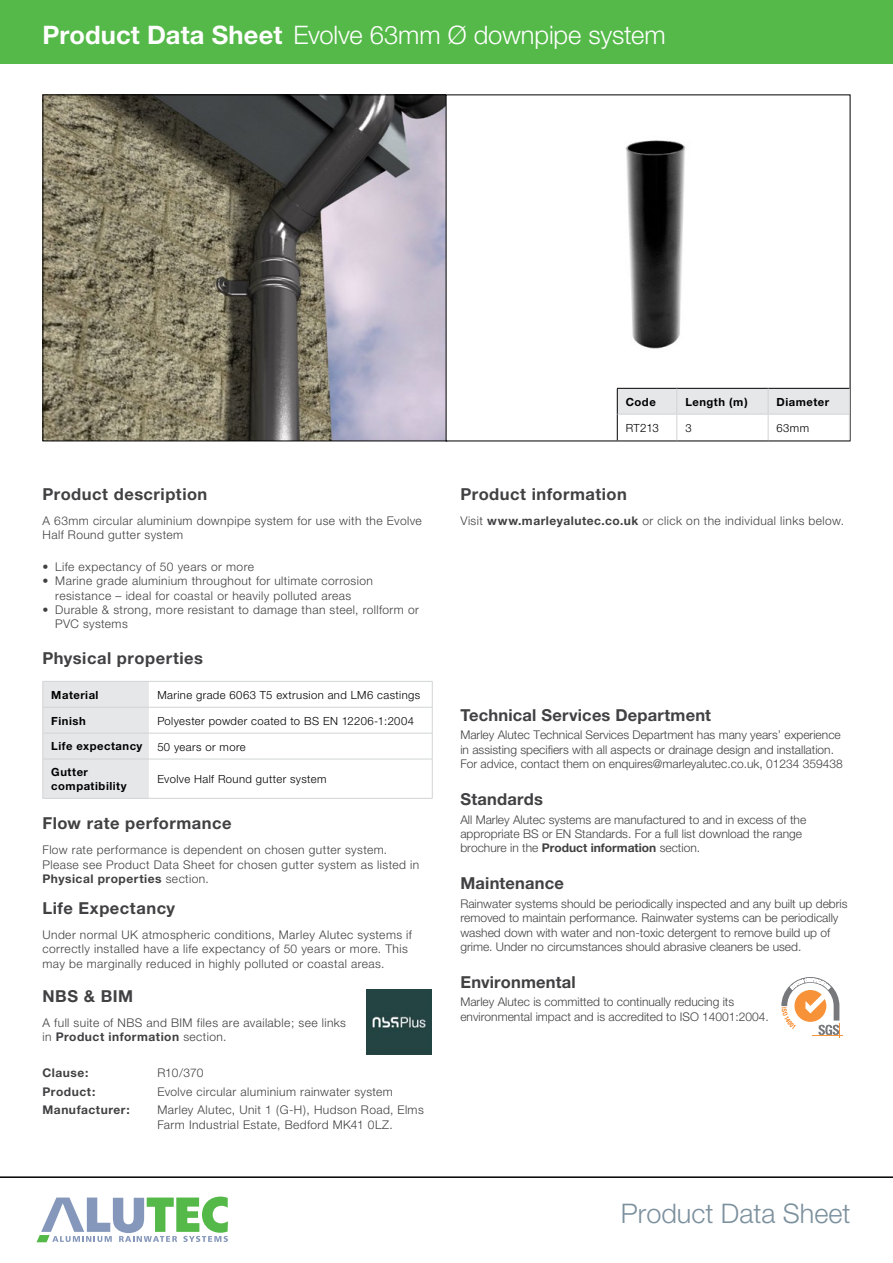
<style>
.page{position:relative;width:893px;height:1263px;background:#fff}
.page>*{position:absolute;margin:0;border:0;box-sizing:border-box;transform-origin:0 0}
.t1{font:300 27px "Helvetica Neue";color:#7b909d}
.t2{font:300 25.5px "Helvetica Neue";letter-spacing:-.005em;color:#fff}
.t3{font:700 16.5px "Helvetica Neue";letter-spacing:.025em;color:#414042}
.t4{font:300 12px/14.4px "Helvetica Neue";letter-spacing:.02em;color:#414042}
.t5{font:300 12px/14.4px "Helvetica Neue";color:#414042}
.t6{font:700 12px "Helvetica Neue";letter-spacing:.045em;color:#414042}
.t7{font:300 11.55px "Helvetica Neue";color:#000}
.t8{font:300 11.25px "Helvetica Neue";letter-spacing:.035em;color:#000}
.t9{font:700 11.25px/13.5px "Helvetica Neue";letter-spacing:.045em;color:#000}
.s1{font-weight:700}
.s2{font-size:11.25px}
</style>
<div class="page">
<div style="left:0;top:0;width:893px;height:64px;background:#54b948"></div>
<svg style="left:37px;top:1196px;width:191px;height:46px"></svg>
<hr style="left:0;top:1176px;width:893px;height:2px;background:#000">
<img style="left:45px;top:96px;width:400px;height:343px">
<img style="left:616px;top:140px;width:232px;height:251px">
<hr style="left:149px;top:681px;width:284px;height:1px;background:#d1d3d4">
<hr style="left:149px;top:707px;width:284px;height:1px;background:#d1d3d4">
<div style="left:43px;top:681px;width:106px;height:117px;background:#e6e7e8"></div>
<hr style="left:149px;top:733px;width:284px;height:1px;background:#d1d3d4">
<svg style="left:432px;top:682px;width:1px;height:77px"></svg>
<hr style="left:43px;top:759px;width:106px;height:1px;background:#d1d3d4">
<hr style="left:43px;top:759px;width:1px;height:39px;background:#d1d3d4">
<hr style="left:149px;top:759px;width:284px;height:1px;background:#d1d3d4">
<hr style="left:432px;top:759px;width:1px;height:39px;background:#d1d3d4">
<hr style="left:43px;top:798px;width:106px;height:1px;background:#d1d3d4">
<hr style="left:149px;top:798px;width:284px;height:1px;background:#d1d3d4">
<img style="left:366px;top:989px;width:66px;height:65px">
<svg style="left:617px;top:388px;width:233px;height:52px"></svg>
<hr style="left:812px;top:1035px;width:31px;height:1px;background:#f79239">
<svg style="left:781px;top:977px;width:59px;height:60px"></svg>
<h2 class="t2" style="left:43px;top:19px;width:624px"><span class="s1">Product Data Sheet</span> Evolve 63mm Ø downpipe system</h2>
<h3 class="t3" style="left:43px;top:484px;width:166px">Product description</h3>
<p class="t4" style="left:43px;top:513px;width:381px">A 63mm circular aluminium downpipe system for use with the Evolve<br>Half Round gutter system</p>
<p class="t4" style="left:43px;top:559px;width:213px">• Life expectancy of 50 years or more</p>
<p class="t4" style="left:55px;top:573px;width:319px;text-indent:-13px">• Marine grade aluminium throughout for ultimate corrosion resistance – ideal for coastal or heavily polluted areas</p>
<p class="t4" style="left:55px;top:602px;width:365px;text-indent:-13px">• Durable &amp; strong, more resistant to damage than steel, rollform or<br>PVC systems</p>
<h3 class="t3" style="left:43px;top:648px;width:162px">Physical properties</h3>
<p class="t9" style="left:51px;top:688px;width:49px">Material</p>
<p class="t8" style="left:157px;top:688px;width:264px">Marine grade 6063 T5 extrusion and LM6 castings</p>
<p class="t9" style="left:51px;top:713px;width:36px">Finish</p>
<p class="t8" style="left:157px;top:714px;width:258px">Polyester powder coated to BS EN 12206-1:2004</p>
<p class="t9" style="left:51px;top:739px;width:93px">Life expectancy</p>
<p class="t8" style="left:157px;top:740px;width:90px">50 years or more</p>
<p class="t9" style="left:51px;top:765px;width:77px">Gutter compatibility</p>
<p class="t8" style="left:157px;top:772px;width:171px">Evolve Half Round gutter system</p>
<h3 class="t3" style="left:43px;top:813px;width:191px">Flow rate performance</h3>
<p class="t4" style="left:43px;top:843px;width:378px">Flow rate performance is dependent on chosen gutter system.<br>Please see Product Data Sheet for chosen gutter system as listed in<br><span class="s1">Physical properties</span> section.</p>
<h3 class="t3" style="left:43px;top:898px;width:134px">Life Expectancy</h3>
<p class="t4" style="left:43px;top:927px;width:371px">Under normal UK atmospheric conditions, Marley Alutec systems if correctly installed have a life expectancy of 50 years or more. This may be marginally reduced in highly polluted or coastal areas.</p>
<h3 class="t3" style="left:43px;top:986px;width:92px">NBS &amp; BIM</h3>
<p class="t4" style="left:43px;top:1015px;width:305px">A full suite of NBS and BIM files are available; see links in <span class="s1">Product information</span> section.</p>
<p class="t6" style="left:43px;top:1065px;width:48px">Clause:</p>
<p class="t4" style="left:157px;top:1065px;width:48px">R10/370</p>
<p class="t6" style="left:43px;top:1084px;width:55px">Product:</p>
<p class="t4" style="left:157px;top:1084px;width:237px">Evolve circular aluminium rainwater system</p>
<p class="t6" style="left:43px;top:1102px;width:89px">Manufacturer:</p>
<p class="t4" style="left:157px;top:1102px;width:268px">Marley Alutec, Unit 1 (G-H), Hudson Road, Elms<br>Farm Industrial Estate, Bedford MK41 0LZ.</p>
<p class="t9" style="left:626px;top:395px;width:31px">Code</p>
<p class="t9" style="left:685px;top:395px;width:64px">Length (m)</p>
<p class="t9" style="left:777px;top:395px;width:54px">Diameter</p>
<p class="t7" style="left:626px;top:421px;width:35px"><span class="s2">RT</span>213</p>
<p class="t8" style="left:685px;top:421px;width:8px">3</p>
<p class="t8" style="left:777px;top:421px;width:34px">63mm</p>
<h3 class="t3" style="left:460px;top:484px;width:168px">Product information</h3>
<p class="t4" style="left:460px;top:513px;width:385px">Visit <span class="s1">www.marleyalutec.co.uk</span> or click on the individual links below.</p>
<h3 class="t3" style="left:460px;top:704px;width:252px">Technical Services Department</h3>
<p class="t5" style="left:460px;top:727px;width:384px">Marley Alutec Technical Services Department has many years’ experience in assisting specifiers with all aspects or drainage design and installation.<br>For advice, contact them on enquires@marleyalutec.co.uk, 01234 359438</p>
<h3 class="t3" style="left:460px;top:789px;width:84px">Standards</h3>
<p class="t5" style="left:460px;top:812px;width:347px">All Marley Alutec systems are manufactured to and in excess of the appropriate BS or EN Standards. For a full list download the range brochure in the <span class="s1">Product information</span> section.</p>
<h3 class="t3" style="left:460px;top:873px;width:105px">Maintenance</h3>
<p class="t5" style="left:460px;top:896px;width:389px">Rainwater systems should be periodically inspected and any built up debris removed to maintain performance. Rainwater systems can be periodically washed down with water and non-toxic detergent to remove build up of grime. Under no circumstances should abrasive cleaners be used.</p>
<h3 class="t3" style="left:460px;top:972px;width:117px">Environmental</h3>
<p class="t5" style="left:460px;top:995px;width:310px">Marley Alutec is committed to continually reducing its environmental impact and is accredited to ISO 14001:2004.</p>
<h1 class="t1" style="left:621px;top:1197px;width:231px">Product Data Sheet</h1>
</div>
